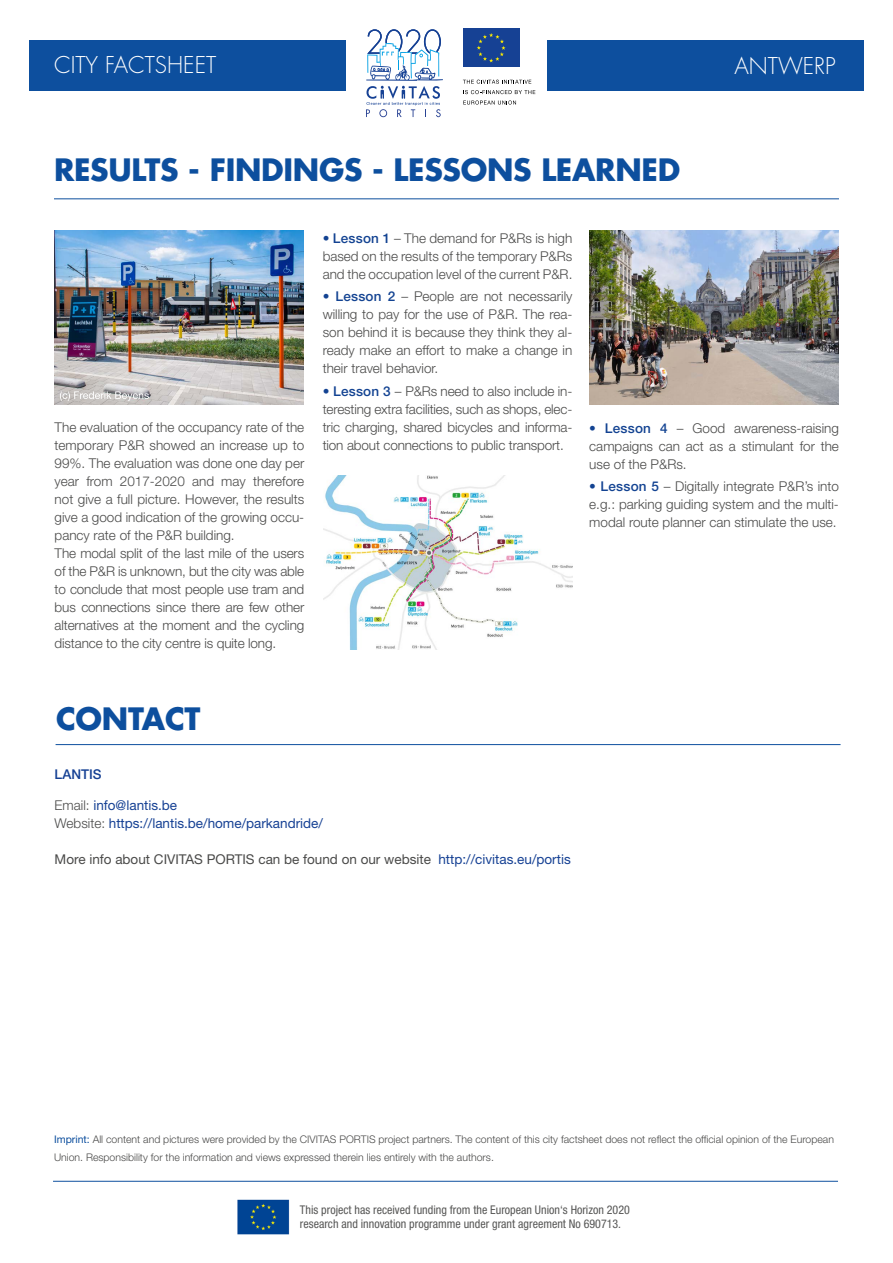
<style>
.page{position:relative;width:893px;height:1263px;background:#fff}
.page>*{position:absolute;margin:0;border:0;box-sizing:border-box;transform-origin:0 0}
.t1{font:700 30px "Futura";letter-spacing:-.01em;color:#0d4f9e}
.t2{font:300 22.5px "Futura";color:#fff}
.t3{font:300 13.5px/18px "Helvetica Neue LT Pro";color:#4a4a49;text-align:justify}
.t4{font:13.5px "Helvetica Neue LT Pro";color:#4a4a49}
.t5{font:13.5px/18px "Helvetica Neue LT Pro";color:#164194}
.t6{font:500 13.5px "Helvetica Neue LT Pro";color:#164194}
.t7{font:condensed 12px/13.5px "Helvetica Neue LT Pro";color:#575756}
.t8{font:300 10.5px/18px "Helvetica Neue LT Pro";color:#4a4a49}
.s1{color:#134392}
.s2{font-weight:500;color:#134392}
.s3{font-weight:300;color:#4a4a49}
.s4{color:#164194}
.s5{font-weight:400;color:#0d4f9e}
</style>
<div class="page">
<div style="left:29px;top:40px;width:835px;height:50px;background:#0d4f9e"></div>
<div style="left:346px;top:19px;width:201px;height:110px;background:#fff"></div>
<div style="left:463px;top:29px;width:56px;height:38px;background:#164194"></div>
<svg style="left:477px;top:33px;width:28px;height:29px"></svg>
<svg style="left:463px;top:80px;width:68px;height:4px"></svg>
<svg style="left:463px;top:90px;width:72px;height:4px"></svg>
<svg style="left:463px;top:100px;width:53px;height:5px"></svg>
<svg style="left:366px;top:29px;width:77px;height:88px"></svg>
<hr style="left:54px;top:198px;width:785px;height:1px;background:#0d4f9e">
<img style="left:589px;top:230px;width:250px;height:174px">
<img style="left:54px;top:230px;width:250px;height:174px">
<img style="left:323px;top:475px;width:250px;height:174px">
<hr style="left:53px;top:1181px;width:785px;height:1px;background:#0d4f9e">
<img style="left:237px;top:1199px;width:53px;height:36px">
<hr style="left:56px;top:744px;width:784px;height:1px;background:#0d4f9e">
<svg style="left:60px;top:391px;width:89px;height:10px"></svg>
<h2 class="t2" style="left:54px;top:51px;width:164px">CITY FACTSHEET</h2>
<h2 class="t2" style="left:734px;top:52px;width:103px">ANTWERP</h2>
<h1 class="t1" style="left:54px;top:149px;width:628px">RESULTS - FINDINGS - LESSONS LEARNED</h1>
<p class="t3" style="left:55px;top:418px;width:251px;text-align:left">The evaluation of the occupancy rate of the temporary P&amp;R showed an increase up to 99%. The evaluation was done one day per year from 2017-2020 and may therefore not give a full picture. However, the results give a good indication of the growing occu&shy;pancy rate of the P&amp;R building.<br>The modal split of the last mile of the users of the P&amp;R is unknown, but the city was able to conclude that most people use tram and bus connections since there are few other alternatives at the moment and the cycling distance to the city centre is quite long.</p>
<p class="t3" style="left:323px;top:229px;width:251px"><span class="s1">•</span> <span class="s2">Lesson 1</span> – The demand for P&amp;Rs is high based on the results of the temporary P&amp;Rs and the occupation level of the current P&amp;R.</p>
<p class="t3" style="left:323px;top:287px;width:251px"><span class="s1">•</span> <span class="s2">Lesson 2</span> – People are not necessarily willing to pay for the use of P&amp;R. The rea&shy;son behind it is because they think they al&shy;ready make an effort to make a change in their travel behavior.</p>
<p class="t3" style="left:323px;top:381px;width:251px"><span class="s1">•</span> <span class="s2">Lesson 3</span> – P&amp;Rs need to also include in&shy;teresting extra facilities, such as shops, elec&shy;tric charging, shared bicycles and informa&shy;tion about connections to public transport.</p>
<p class="t3" style="left:589px;top:419px;width:251px"><span class="s1">•</span> <span class="s2">Lesson 4</span> – Good awareness-raising campaigns can act as a stimulant for the use of the P&amp;Rs.</p>
<p class="t3" style="left:589px;top:477px;width:251px"><span class="s1">•</span> <span class="s2">Lesson 5</span> – Digitally integrate P&amp;R’s into e.g.: parking guiding system and the multi&shy;modal route planner can stimulate the use.</p>
<h1 class="t1" style="left:56px;top:699px;width:146px">CONTACT</h1>
<p class="t6" style="left:55px;top:766px;width:49px">LANTIS</p>
<p class="t5" style="left:55px;top:795px;width:270px"><span class="s3">Email:</span> info@lantis.be<br><span class="s3">Website:</span> https://lantis.be/home/parkandride/</p>
<p class="t4" style="left:55px;top:851px;width:518px">More info about CIVITAS PORTIS can be found on our website <span class="s4">http://civitas.eu/portis</span></p>
<p class="t8" style="left:54px;top:1130px;width:781px"><span class="s5">Imprint:</span> All content and pictures were provided by the CIVITAS PORTIS project partners. The content of this city factsheet does not reflect the official opinion of the European<br>Union. Responsibility for the information and views expressed therein lies entirely with the authors.</p>
<p class="t7" style="left:300px;top:1203px;width:331px">This project has received funding from the European Union‘s Horizon 2020 research and innovation programme under grant agreement No 690713.</p>
</div>
